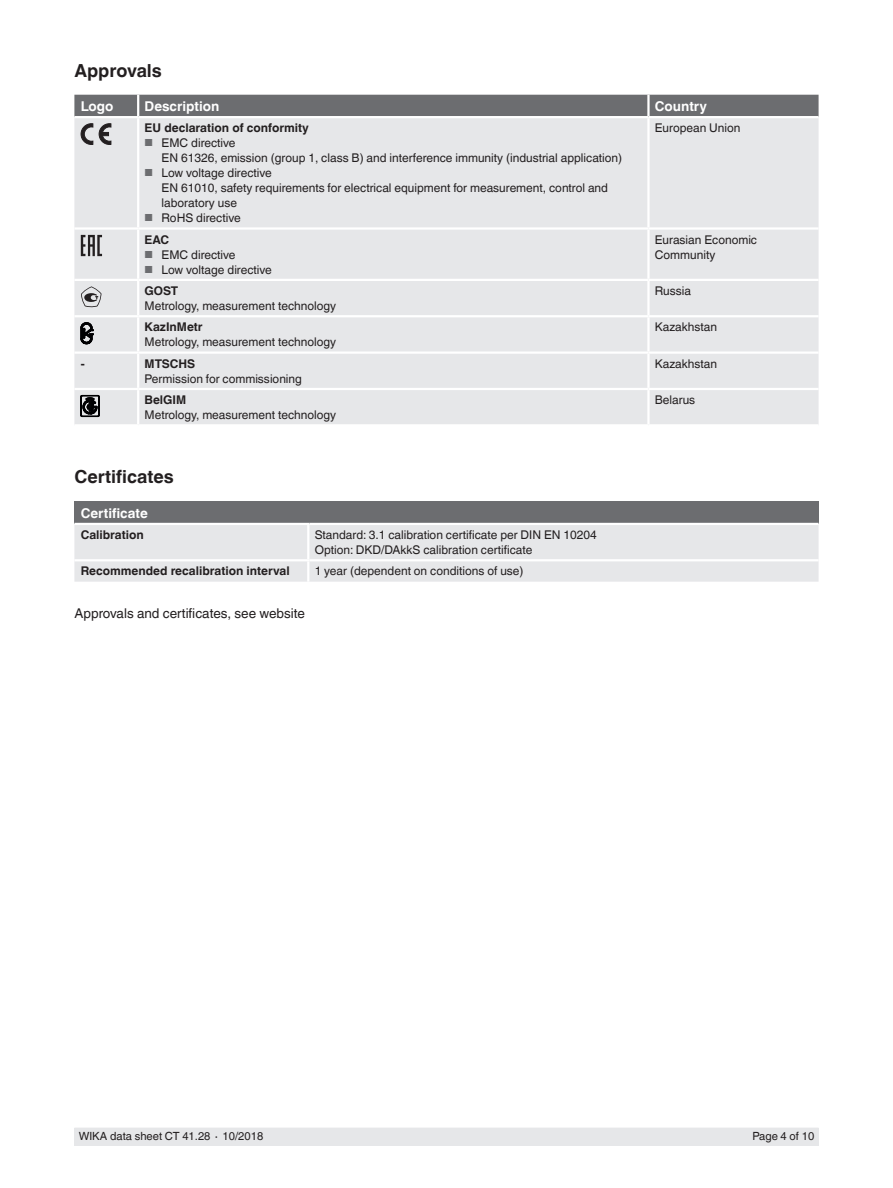
<style>
.page{position:relative;width:893px;height:1188px;background:#fff}
.page>*{position:absolute;margin:0;border:0;box-sizing:border-box;transform-origin:0 0}
.t1{font:700 18px "Helvetica World";color:#231f20}
.t2{font:13.5px "Helvetica World";color:#231f20}
.t3{font:700 13.5px "Helvetica World";color:#fff}
.t4{font:12px/15px "Helvetica World";color:#231f20}
.t5{font:700 12px "Helvetica World";color:#231f20}
.t6{font:11.25px "Helvetica World";color:#231f20}
.s1{font-size:10.2px;color:#6c6d70}
</style>
<div class="page">
<div style="left:74px;top:1128px;width:745px;height:17px;background:#e6e7e9"></div>
<div style="left:74px;top:95px;width:745px;height:21px;background:#6c6d70"></div>
<div style="left:74px;top:118px;width:745px;height:306px;background:#e6e7e9"></div>
<hr style="left:138px;top:227px;width:510px;height:3px;background:#fff">
<hr style="left:138px;top:279px;width:510px;height:2px;background:#fff">
<hr style="left:138px;top:315px;width:510px;height:2px;background:#fff">
<hr style="left:137px;top:317px;width:2px;height:34px;background:#fff">
<hr style="left:647px;top:317px;width:3px;height:34px;background:#fff">
<hr style="left:137px;top:390px;width:2px;height:34px;background:#fff">
<hr style="left:647px;top:390px;width:3px;height:34px;background:#fff">
<hr style="left:74px;top:388px;width:64px;height:2px;background:#fff">
<hr style="left:138px;top:388px;width:510px;height:2px;background:#fff">
<hr style="left:648px;top:388px;width:171px;height:2px;background:#fff">
<hr style="left:74px;top:351px;width:64px;height:3px;background:#fff">
<hr style="left:138px;top:351px;width:510px;height:3px;background:#fff">
<hr style="left:137px;top:354px;width:2px;height:34px;background:#fff">
<hr style="left:648px;top:351px;width:171px;height:3px;background:#fff">
<hr style="left:647px;top:354px;width:3px;height:34px;background:#fff">
<hr style="left:74px;top:227px;width:64px;height:3px;background:#fff">
<hr style="left:74px;top:315px;width:64px;height:2px;background:#fff">
<hr style="left:648px;top:227px;width:171px;height:3px;background:#fff">
<hr style="left:648px;top:315px;width:171px;height:2px;background:#fff">
<hr style="left:648px;top:279px;width:171px;height:2px;background:#fff">
<hr style="left:74px;top:279px;width:64px;height:2px;background:#fff">
<hr style="left:647px;top:118px;width:3px;height:109px;background:#fff">
<hr style="left:137px;top:118px;width:2px;height:109px;background:#fff">
<hr style="left:137px;top:95px;width:2px;height:21px;background:#fff">
<hr style="left:647px;top:95px;width:3px;height:21px;background:#fff">
<hr style="left:647px;top:230px;width:3px;height:49px;background:#fff">
<hr style="left:647px;top:281px;width:3px;height:34px;background:#fff">
<hr style="left:137px;top:230px;width:2px;height:49px;background:#fff">
<hr style="left:137px;top:281px;width:2px;height:34px;background:#fff">
<svg style="left:81px;top:124px;width:12px;height:21px"></svg>
<svg style="left:99px;top:124px;width:12px;height:21px"></svg>
<svg style="left:81px;top:235px;width:21px;height:21px"></svg>
<svg style="left:81px;top:286px;width:20px;height:22px"></svg>
<svg style="left:81px;top:323px;width:12px;height:21px"></svg>
<svg style="left:81px;top:395px;width:18px;height:22px"></svg>
<div style="left:74px;top:501px;width:745px;height:23px;background:#6c6d70"></div>
<div style="left:74px;top:525px;width:745px;height:57px;background:#e6e7e9"></div>
<hr style="left:74px;top:559px;width:235px;height:2px;background:#fff">
<hr style="left:74px;top:523px;width:235px;height:2px;background:#fff">
<hr style="left:309px;top:523px;width:510px;height:2px;background:#fff">
<hr style="left:307px;top:525px;width:2px;height:34px;background:#fff">
<hr style="left:309px;top:559px;width:510px;height:2px;background:#fff">
<hr style="left:307px;top:561px;width:2px;height:21px;background:#fff">
<h1 class="t1" style="left:74px;top:60px;width:89px">Approvals</h1>
<p class="t3" style="left:81px;top:98px;width:34px">Logo</p>
<p class="t3" style="left:145px;top:98px;width:76px">Description</p>
<p class="t3" style="left:655px;top:98px;width:54px">Country</p>
<p class="t5" style="left:145px;top:121px;width:166px">EU declaration of conformity</p>
<p class="t4" style="left:162px;top:135px;width:462px;text-indent:-17px"><span class="s1">■</span> EMC directive<br>EN 61326, emission (group 1, class B) and interference immunity (industrial application)</p>
<p class="t4" style="left:162px;top:165px;width:448px;text-indent:-17px"><span class="s1">■</span> Low voltage directive<br>EN 61010, safety requirements for electrical equipment for measurement, control and laboratory use</p>
<p class="t4" style="left:145px;top:210px;width:98px"><span class="s1">■</span> RoHS directive</p>
<p class="t4" style="left:655px;top:120px;width:87px">European Union</p>
<p class="t5" style="left:145px;top:232px;width:26px">EAC</p>
<p class="t4" style="left:145px;top:247px;width:93px"><span class="s1">■</span> EMC directive</p>
<p class="t4" style="left:145px;top:262px;width:129px"><span class="s1">■</span> Low voltage directive</p>
<p class="t4" style="left:655px;top:232px;width:104px">Eurasian Economic<br>Community</p>
<p class="t5" style="left:145px;top:284px;width:35px">GOST</p>
<p class="t4" style="left:145px;top:298px;width:193px">Metrology, measurement technology</p>
<p class="t4" style="left:655px;top:283px;width:38px">Russia</p>
<p class="t5" style="left:145px;top:320px;width:60px">KazInMetr</p>
<p class="t4" style="left:145px;top:335px;width:193px">Metrology, measurement technology</p>
<p class="t4" style="left:655px;top:320px;width:64px">Kazakhstan</p>
<p class="t5" style="left:81px;top:356px;width:5px">-</p>
<p class="t5" style="left:145px;top:356px;width:52px">MTSCHS</p>
<p class="t4" style="left:145px;top:371px;width:159px">Permission for commissioning</p>
<p class="t4" style="left:655px;top:356px;width:64px">Kazakhstan</p>
<p class="t5" style="left:145px;top:393px;width:43px">BelGIM</p>
<p class="t4" style="left:145px;top:407px;width:193px">Metrology, measurement technology</p>
<p class="t4" style="left:655px;top:392px;width:42px">Belarus</p>
<h1 class="t1" style="left:74px;top:467px;width:101px">Certificates</h1>
<p class="t3" style="left:81px;top:505px;width:69px">Certificate</p>
<p class="t5" style="left:81px;top:528px;width:65px">Calibration</p>
<p class="t4" style="left:315px;top:527px;width:284px">Standard: 3.1 calibration certificate per DIN EN 10204<br>Option: DKD/DAkkS calibration certificate</p>
<p class="t5" style="left:81px;top:564px;width:210px">Recommended recalibration interval</p>
<p class="t4" style="left:315px;top:564px;width:210px">1 year (dependent on conditions of use)</p>
<p class="t2" style="left:74px;top:605px;width:232px">Approvals and certificates, see website</p>
<p class="t6" style="left:79px;top:1130px;width:186px">WIKA data sheet CT 41.28 ∙ 10/2018</p>
<p class="t6" style="left:752px;top:1130px;width:63px">Page 4 of 10</p>
</div>
